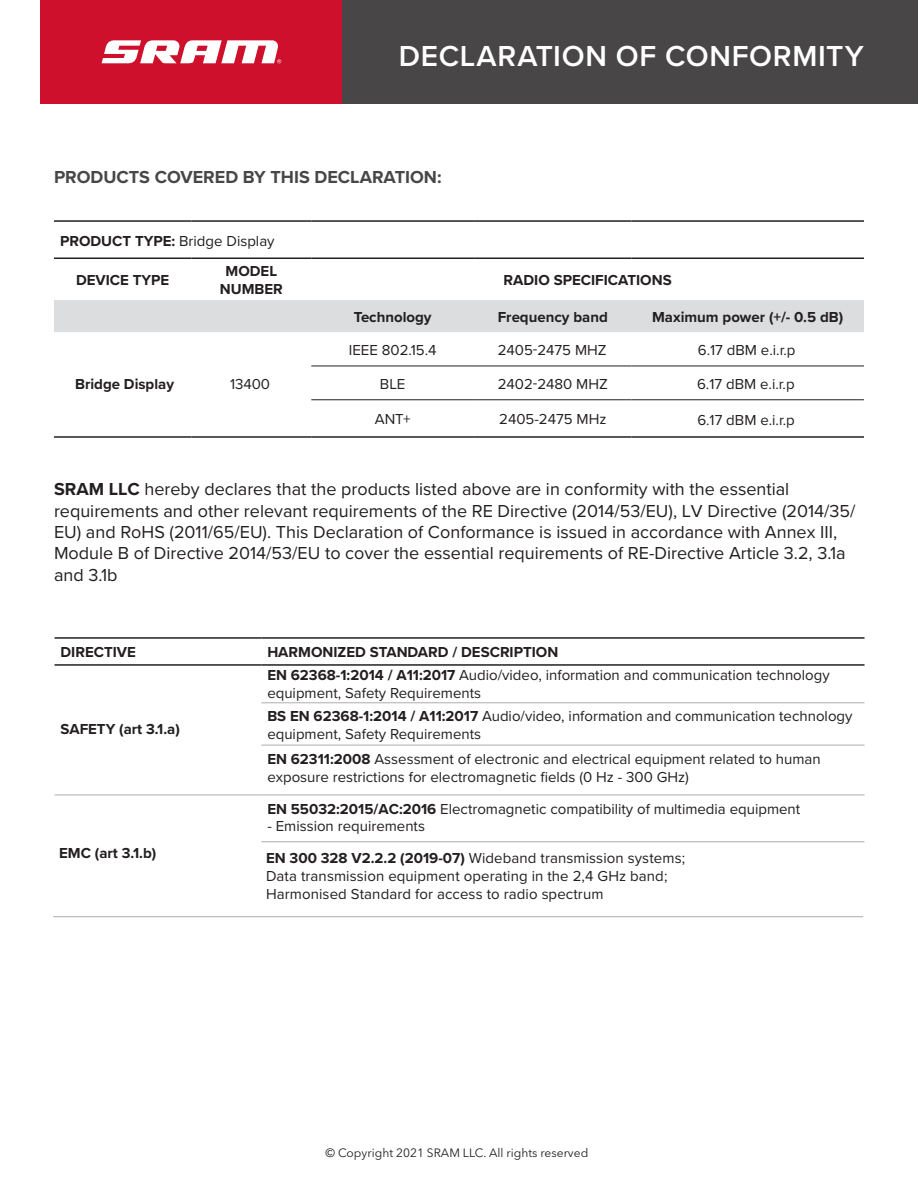
<style>
.page{position:relative;width:918px;height:1188px;background:#fff}
.page>*{position:absolute;margin:0;border:0;box-sizing:border-box;transform-origin:0 0}
.t1{font:600 30px "Proxima Nova";letter-spacing:.02em;color:#fff}
.t2{font:18px/21.3px "Proxima Nova";color:#231f20}
.t3{font:700 18px "Proxima Nova";color:#484646}
.t4{font:15px/17.9px "Proxima Nova";color:#231f20}
.t5{font:700 15px/18px "Proxima Nova";color:#231f20;text-align:center}
.t6{font:12px "Avenir Next LT Pro";color:#231f20}
.s1{font-weight:700}
</style>
<div class="page">
<div style="left:306px;top:0;width:612px;height:104px;background:#484646"></div>
<div style="left:40px;top:0;width:302px;height:104px;background:#cf102d"></div>
<svg style="left:102px;top:40px;width:179px;height:23px"></svg>
<div style="left:54px;top:300px;width:810px;height:32px;background:#dcdddf"></div>
<hr style="left:54px;top:258px;width:137px;height:1px;background:#212121">
<hr style="left:191px;top:258px;width:120px;height:1px;background:#212121">
<hr style="left:311px;top:258px;width:163px;height:1px;background:#212121">
<hr style="left:474px;top:258px;width:157px;height:1px;background:#212121">
<hr style="left:631px;top:258px;width:233px;height:1px;background:#212121">
<hr style="left:54px;top:220px;width:137px;height:2px;background:#212121">
<hr style="left:191px;top:220px;width:120px;height:2px;background:#212121">
<hr style="left:311px;top:220px;width:163px;height:2px;background:#212121">
<hr style="left:474px;top:220px;width:157px;height:2px;background:#212121">
<hr style="left:631px;top:220px;width:233px;height:2px;background:#212121">
<hr style="left:311px;top:366px;width:163px;height:1px;background:#212121">
<hr style="left:474px;top:366px;width:157px;height:1px;background:#212121">
<hr style="left:631px;top:366px;width:233px;height:1px;background:#212121">
<hr style="left:311px;top:399px;width:163px;height:1px;background:#212121">
<hr style="left:474px;top:399px;width:157px;height:1px;background:#212121">
<hr style="left:631px;top:399px;width:233px;height:1px;background:#212121">
<hr style="left:54px;top:436px;width:137px;height:2px;background:#212121">
<hr style="left:191px;top:436px;width:120px;height:2px;background:#212121">
<hr style="left:311px;top:436px;width:163px;height:2px;background:#212121">
<hr style="left:474px;top:436px;width:157px;height:2px;background:#212121">
<hr style="left:631px;top:436px;width:233px;height:2px;background:#212121">
<hr style="left:261px;top:702px;width:604px;height:1px;background:#afabab">
<hr style="left:261px;top:745px;width:604px;height:1px;background:#afabab">
<hr style="left:55px;top:795px;width:206px;height:1px;background:#afabab">
<hr style="left:261px;top:795px;width:604px;height:1px;background:#afabab">
<hr style="left:53px;top:916px;width:207px;height:1px;background:#afabab">
<hr style="left:260px;top:916px;width:603px;height:1px;background:#afabab">
<hr style="left:55px;top:637px;width:206px;height:2px;background:#212121">
<hr style="left:261px;top:637px;width:604px;height:2px;background:#212121">
<hr style="left:55px;top:664px;width:206px;height:2px;background:#212121">
<hr style="left:261px;top:664px;width:604px;height:2px;background:#212121">
<hr style="left:261px;top:841px;width:604px;height:1px;background:#afabab">
<p class="t1" style="left:399px;top:33px;width:467px">DECLARATION OF CONFORMITY</p>
<p class="t3" style="left:54px;top:164px;width:389px">PRODUCTS COVERED BY THIS DECLARATION:</p>
<p class="t4" style="left:60px;top:232px;width:216px"><span class="s1">PRODUCT TYPE:</span> Bridge Display</p>
<p class="t5" style="left:76px;top:271px;width:95px">DEVICE TYPE</p>
<p class="t5" style="left:220px;top:262px;width:65px">MODEL<br>NUMBER</p>
<p class="t5" style="left:504px;top:271px;width:170px">RADIO SPECIFICATIONS</p>
<p class="t5" style="left:354px;top:308px;width:79px">Technology</p>
<p class="t5" style="left:498px;top:308px;width:112px">Frequency band</p>
<p class="t5" style="left:652px;top:308px;width:193px">Maximum power (+/- 0.5 dB)</p>
<p class="t5" style="left:75px;top:375px;width:100px">Bridge Display</p>
<p class="t4" style="left:230px;top:374px;width:42px">13400</p>
<p class="t4" style="left:349px;top:340px;width:89px">IEEE 802.15.4</p>
<p class="t4" style="left:498px;top:341px;width:110px">2405-2475 MHZ</p>
<p class="t4" style="left:698px;top:341px;width:99px">6.17 dBM e.i.r.p</p>
<p class="t4" style="left:380px;top:374px;width:27px">BLE</p>
<p class="t4" style="left:498px;top:374px;width:112px">2402-2480 MHZ</p>
<p class="t4" style="left:697px;top:375px;width:99px">6.17 dBM e.i.r.p</p>
<p class="t4" style="left:375px;top:410px;width:37px">ANT+</p>
<p class="t4" style="left:499px;top:410px;width:109px">2405-2475 MHz</p>
<p class="t4" style="left:697px;top:410px;width:99px">6.17 dBM e.i.r.p</p>
<p class="t2" style="left:54px;top:478px;width:803px"><span class="s1">SRAM LLC</span> hereby declares that the products listed above are in conformity with the essential requirements and other relevant requirements of the RE Directive (2014/53/EU), LV Directive (2014/35/ EU) and RoHS (2011/65/EU). This Declaration of Conformance is issued in accordance with Annex III, Module B of Directive 2014/53/EU to cover the essential requirements of RE-Directive Article 3.2, 3.1a and 3.1b</p>
<p class="t5" style="left:61px;top:643px;width:77px">DIRECTIVE</p>
<p class="t5" style="left:267px;top:643px;width:293px">HARMONIZED STANDARD / DESCRIPTION</p>
<p class="t5" style="left:61px;top:720px;width:121px">SAFETY (art 3.1.a)</p>
<p class="t5" style="left:59px;top:843px;width:99px">EMC (art 3.1.b)</p>
<p class="t4" style="left:267px;top:665px;width:564px"><span class="s1">EN 62368-1:2014 / A11:2017</span> Audio/video, information and communication technology equipment, Safety Requirements</p>
<p class="t4" style="left:267px;top:706px;width:587px"><span class="s1">BS EN 62368-1:2014 / A11:2017</span> Audio/video, information and communication technology equipment, Safety Requirements</p>
<p class="t4" style="left:267px;top:749px;width:555px"><span class="s1">EN 62311:2008</span> Assessment of electronic and electrical equipment related to human exposure restrictions for electromagnetic fields (0 Hz - 300 GHz)</p>
<p class="t4" style="left:267px;top:799px;width:534px"><span class="s1">EN 55032:2015/AC:2016</span> Electromagnetic compatibility of multimedia equipment</p>
<p class="t4" style="left:267px;top:816px;width:159px">- Emission requirements</p>
<p class="t4" style="left:266px;top:849px;width:421px"><span class="s1">EN 300 328 V2.2.2 (2019-07)</span> Wideband transmission systems;<br>Data transmission equipment operating in the 2,4 GHz band;<br>Harmonised Standard for access to radio spectrum</p>
<p class="t6" style="left:326px;top:1145px;width:264px">© Copyright 2021 SRAM LLC. All rights reserved</p>
</div>
